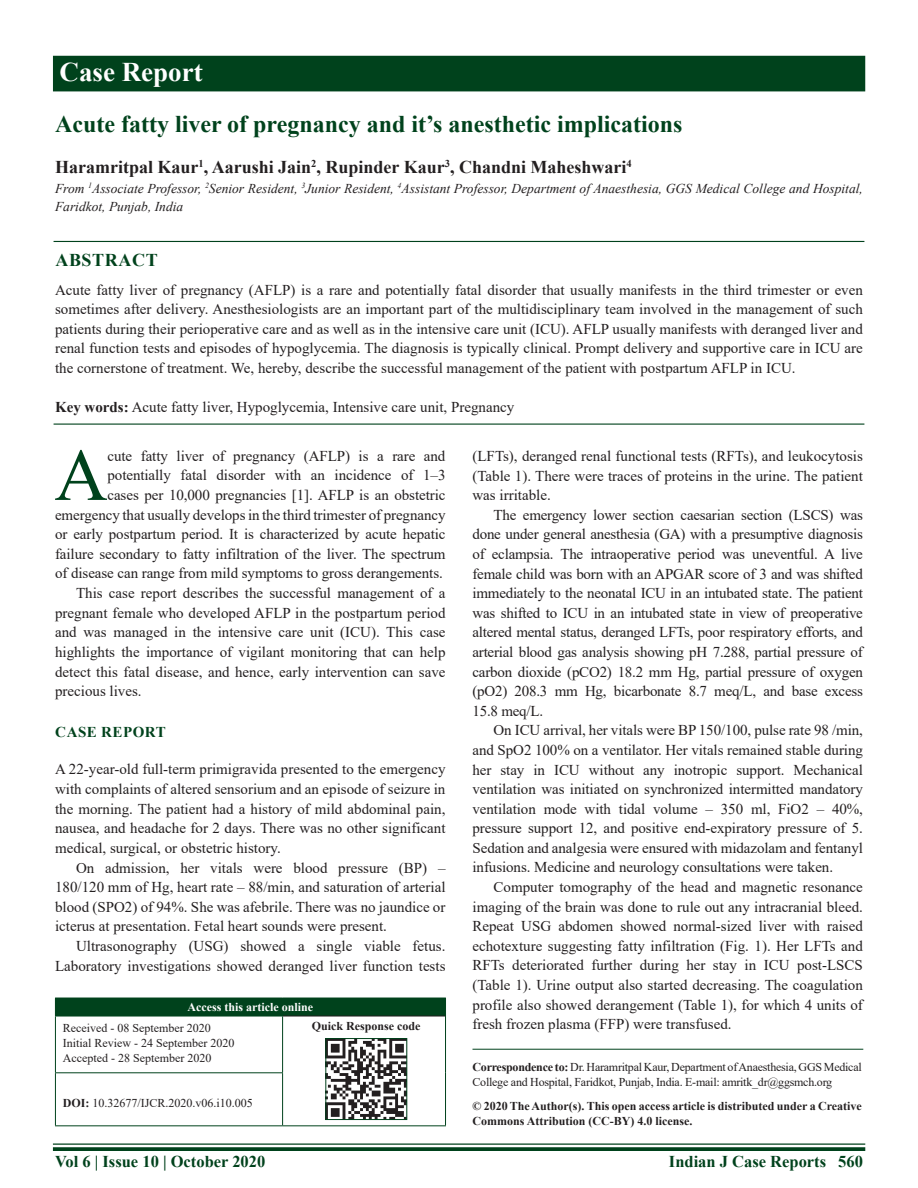
<style>
.page{position:relative;width:918px;height:1188px;background:#fff}
.page>*{position:absolute;margin:0;border:0;box-sizing:border-box;transform-origin:0 0}
.DROP_CAP_TX{font:73.95px "Times New Roman";color:#00421c}
.AH{font:700 27px "Times New Roman";color:#fff}
.AT{font:700 24px "Times New Roman";color:#00421c}
.AU{font:700 18px "Times New Roman";color:#231f20}
.ABSH{font:700 18px "Times New Roman";letter-spacing:.035em;color:#00421c}
.RF{font:700 16.5px "Times New Roman";color:#00421c}
.TX{font:15px/19.6px "Times New Roman";color:#231f20;text-align:justify}
.ABS{font:15px/19.5px "Times New Roman";color:#231f20;text-align:justify}
.DROP_CAP_TX-2{font:15px/19.6px "Times New Roman";letter-spacing:-.005em;color:#231f20;text-align:right}
.TXFL{font:15px/19.6px "Times New Roman";color:#231f20;text-align:justify}
.KWD{font:15px "Times New Roman";color:#231f20}
.t1{font:700 15px "Times New Roman";letter-spacing:.035em;color:#00421c}
.AFF{font:italic 13.5px/18px "Times New Roman";color:#231f20}
.ADD{font:12px/15px "Times New Roman";letter-spacing:-.02em;color:#231f20}
.CR{font:700 12px/15px "Times New Roman";color:#231f20}
.HIS{font:12px/15px "Times New Roman";color:#231f20}
.DOI{font:12px "Times New Roman";color:#231f20}
.AAO{font:700 12px "Times New Roman";color:#fff}
.QR{font:700 12px "Times New Roman";color:#231f20}
.s1{font-weight:700}
</style>
<div class="page">
<hr style="left:53px;top:1143px;width:812px;height:2px;background:#00421c">
<svg style="left:53px;top:1147px;width:812px;height:4px;background:#0f4d29"></svg>
<div style="left:53px;top:56px;width:812px;height:35px;background:#00421c"></div>
<hr style="left:54px;top:241px;width:810px;height:1px;background:#00421c">
<hr style="left:54px;top:424px;width:810px;height:1px;background:#00421c">
<div style="left:55px;top:998px;width:391px;height:18px;background:#00421c"></div>
<hr style="left:283px;top:1016px;width:162px;height:1px;background:#231f20">
<hr style="left:445px;top:1016px;width:1px;height:57px;background:#00421c">
<hr style="left:445px;top:1073px;width:1px;height:52px;background:#00421c">
<hr style="left:283px;top:1125px;width:163px;height:1px;background:#00421c">
<hr style="left:55px;top:1016px;width:228px;height:1px;background:#00421c">
<hr style="left:55px;top:1016px;width:1px;height:56px;background:#00421c">
<hr style="left:282px;top:1016px;width:1px;height:56px;background:#00421c">
<hr style="left:55px;top:1072px;width:228px;height:1px;background:#00421c">
<hr style="left:55px;top:1073px;width:1px;height:52px;background:#00421c">
<hr style="left:282px;top:1073px;width:1px;height:52px;background:#00421c">
<hr style="left:55px;top:1125px;width:228px;height:1px;background:#00421c">
<img style="left:328px;top:1040px;width:77px;height:78px">
<div style="left:326px;top:1038px;width:81px;height:82px;border:1px solid #00421c"></div>
<hr style="left:472px;top:1049px;width:391px;height:1px;background:#00421c">
<p class="AH" style="left:60px;top:52px;width:145px">Case Report</p>
<p class="AT" style="left:55px;top:106px;width:629px">Acute fatty liver of pregnancy and it’s anesthetic implications</p>
<p class="AU" style="left:55px;top:154px;width:578px">Haramritpal Kaur<sup>1</sup>, Aarushi Jain<sup>2</sup>, Rupinder Kaur<sup>3</sup>, Chandni Maheshwari<sup>4</sup></p>
<p class="AFF" style="left:55px;top:179px;width:809px">From <sup>1</sup>Associate Professor, <sup>2</sup>Senior Resident, <sup>3</sup>Junior Resident, <sup>4</sup>Assistant Professor, Department of Anaesthesia, GGS Medical College and Hospital,<br>Faridkot, Punjab, India</p>
<p class="ABSH" style="left:55px;top:247px;width:104px">ABSTRACT</p>
<p class="ABS" style="left:55px;top:279px;width:809px">Acute fatty liver of pregnancy (AFLP) is a rare and potentially fatal disorder that usually manifests in the third trimester or even sometimes after delivery. Anesthesiologists are an important part of the multidisciplinary team involved in the management of such patients during their perioperative care and as well as in the intensive care unit (ICU). AFLP usually manifests with deranged liver and renal function tests and episodes of hypoglycemia. The diagnosis is typically clinical. Prompt delivery and supportive care in ICU are the cornerstone of treatment. We, hereby, describe the successful management of the patient with postpartum AFLP in ICU.</p>
<p class="KWD" style="left:55px;top:396px;width:461px"><span class="s1">Key words:</span> Acute fatty liver, Hypoglycemia, Intensive care unit, Pregnancy</p>
<p class="DROP_CAP_TX" style="left:54px;top:423px;width:55px">A</p>
<p class="DROP_CAP_TX-2" style="left:55px;top:446px;width:392px">cute fatty liver of pregnancy (AFLP) is a rare and potentially fatal disorder with an incidence of 1–3<br>cases per 10,000 pregnancies [1]. AFLP is an obstetric emergency that usually develops in the third trimester of pregnancy or early postpartum period. It is characterized by acute hepatic failure secondary to fatty infiltration of the liver. The spectrum of disease can range from mild symptoms to gross derangements.</p>
<p class="TX" style="left:55px;top:583px;width:392px;text-indent:21px">This case report describes the successful management of a pregnant female who developed AFLP in the postpartum period and was managed in the intensive care unit (ICU). This case highlights the importance of vigilant monitoring that can help detect this fatal disease, and hence, early intervention can save precious lives.</p>
<h1 class="t1" style="left:55px;top:721px;width:112px">CASE REPORT</h1>
<p class="TXFL" style="left:55px;top:759px;width:392px">A 22-year-old full-term primigravida presented to the emergency with complaints of altered sensorium and an episode of seizure in the morning. The patient had a history of mild abdominal pain, nausea, and headache for 2 days. There was no other significant medical, surgical, or obstetric history.</p>
<p class="TX" style="left:55px;top:857px;width:392px;text-indent:21px">On admission, her vitals were blood pressure (BP) – 180/120 mm of Hg, heart rate – 88/min, and saturation of arterial blood (SPO2) of 94%. She was afebrile. There was no jaundice or icterus at presentation. Fetal heart sounds were present.</p>
<p class="TX" style="left:55px;top:936px;width:392px;text-align:right">Ultrasonography (USG) showed a single viable fetus.<br>Laboratory investigations showed deranged liver function tests</p>
<p class="AAO" style="left:188px;top:998px;width:127px">Access this article online</p>
<p class="HIS" style="left:63px;top:1020px;width:173px">Received - 08 September 2020<br>Initial Review - 24 September 2020<br>Accepted - 28 September 2020</p>
<p class="QR" style="left:312px;top:1018px;width:110px">Quick Response code</p>
<p class="DOI" style="left:63px;top:1095px;width:192px"><span class="s1">DOI:</span> 10.32677/IJCR.2020.v06.i10.005</p>
<p class="TX" style="left:472px;top:446px;width:392px">(LFTs), deranged renal functional tests (RFTs), and leukocytosis (Table 1). There were traces of proteins in the urine. The patient was irritable.</p>
<p class="TX" style="left:472px;top:504px;width:392px;text-indent:21px">The emergency lower section caesarian section (LSCS) was done under general anesthesia (GA) with a presumptive diagnosis of eclampsia. The intraoperative period was uneventful. A live female child was born with an APGAR score of 3 and was shifted immediately to the neonatal ICU in an intubated state. The patient was shifted to ICU in an intubated state in view of preoperative altered mental status, deranged LFTs, poor respiratory efforts, and arterial blood gas analysis showing pH 7.288, partial pressure of carbon dioxide (pCO2) 18.2 mm Hg, partial pressure of oxygen (pO2) 208.3 mm Hg, bicarbonate 8.7 meq/L, and base excess 15.8 meq/L.</p>
<p class="TX" style="left:472px;top:720px;width:392px;text-indent:21px">On ICU arrival, her vitals were BP 150/100, pulse rate 98 /min, and SpO2 100% on a ventilator. Her vitals remained stable during her stay in ICU without any inotropic support. Mechanical ventilation was initiated on synchronized intermitted mandatory ventilation mode with tidal volume – 350 ml, FiO2 – 40%, pressure support 12, and positive end-expiratory pressure of 5.<br>Sedation and analgesia were ensured with midazolam and fentanyl infusions. Medicine and neurology consultations were taken.</p>
<p class="TX" style="left:472px;top:877px;width:392px;text-indent:21px">Computer tomography of the head and magnetic resonance imaging of the brain was done to rule out any intracranial bleed.<br>Repeat USG abdomen showed normal-sized liver with raised echotexture suggesting fatty infiltration (Fig. 1). Her LFTs and RFTs deteriorated further during her stay in ICU post-LSCS (Table 1). Urine output also started decreasing. The coagulation profile also showed derangement (Table 1), for which 4 units of fresh frozen plasma (FFP) were transfused.</p>
<p class="ADD" style="left:472px;top:1059px;width:391px"><span class="s1">Correspondence to:</span> Dr. Haramritpal Kaur, Department of Anaesthesia, GGS Medical<br>College and Hospital, Faridkot, Punjab, India. E-mail: amritk_dr@ggsmch.org</p>
<p class="CR" style="left:472px;top:1099px;width:391px">© 2020 The Author(s). This open access article is distributed under a Creative<br>Commons Attribution (CC-BY) 4.0 license.</p>
<p class="RF" style="left:55px;top:1150px;width:212px">Vol 6 | Issue 10 | October 2020</p>
<p class="RF" style="left:669px;top:1150px;width:195px">Indian J Case Reports 560</p>
</div>
